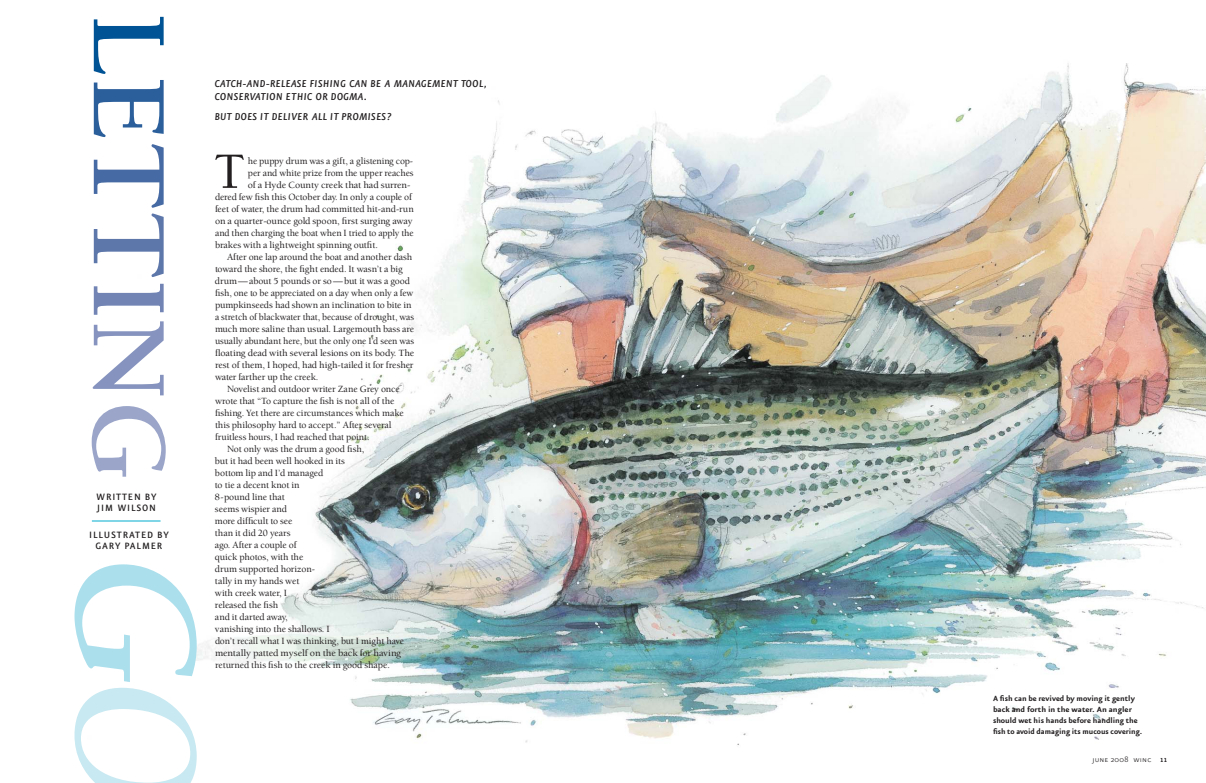
<style>
.page{position:relative;width:1206px;height:783px;background:#fff}
.page>*{position:absolute;margin:0;border:0;box-sizing:border-box;transform-origin:0 0}
.t1{font:italic 700 180px "Berkeley";color:#acdfec}
.t2{font:700 110px "Berkeley";color:#005495}
.t3{font:500 52.3px "Berkeley";color:#231f20}
.t4{font:italic 500 12px/13px "Eureka Sans";letter-spacing:.04em;color:#231f20}
.t5{font:500 11px/11px "Eureka Sans";letter-spacing:.08em;color:#231f20;text-align:center}
.t6{font:500 9.8px "Berkeley";letter-spacing:-.01em;color:#231f20}
.t7{font:500 9.8px "Berkeley";letter-spacing:-.01em;color:#231f20;scale:1.04 1}
.t8{font:9.5px "Eureka Sans Light Caps";letter-spacing:.02em;color:#231f20}
.t9{font:700 9px/11px "Eureka Sans";color:#231f20}
.s1{color:#2b5f9c}
.s2{color:#466aa3}
.s3{color:#5d77ab}
.s4{color:#7184b4}
.s5{color:#8593be}
.s6{color:#9aa5c9}
.s7{color:#c8e9f1}
.s8{font-family:"Eureka Sans";font-weight:300}
.s9{font-family:"Eureka Sans Bold Caps";font-size:7px}
</style>
<div class="page">
<img style="left:603px;top:63px;width:603px;height:682px">
<img style="left:91px;top:100px;width:512px;height:643px">
<h2 class="t2" style="left:171px;top:13px;width:470px;rotate:90deg">L<span class="s1">E</span><span class="s2">T</span><span class="s3">T</span><span class="s4">I</span><span class="s5">N</span><span class="s6">G</span></h2>
<p class="t5" style="left:97px;top:492px;width:61px;text-align:left">WRITTEN BY<br>JIM WILSON</p>
<p class="t5" style="left:89px;top:531px;width:81px">ILLUSTRATED BY<br>GARY PALMER</p>
<h1 class="t1" style="left:205px;top:557px;width:255px;rotate:90deg">G<span class="s7">O</span></h1>
<p class="t4" style="left:215px;top:78px;width:274px">CATCH-AND-RELEASE FISHING CAN BE A MANAGEMENT TOOL,<br>CONSERVATION ETHIC OR DOGMA.</p>
<p class="t4" style="left:215px;top:111px;width:178px">BUT DOES IT DELIVER ALL IT PROMISES?</p>
<h3 class="t3" style="left:214px;top:151px;width:33px">T</h3>
<p class="t6" style="left:248px;top:157px;width:167px">he puppy drum was a gift, a glistening cop-</p>
<p class="t6" style="left:248px;top:169px;width:167px">per and white prize from the upper reaches</p>
<p class="t6" style="left:248px;top:181px;width:164px">of a Hyde County creek that had surren -</p>
<p class="t6" style="left:215px;top:193px;width:199px">dered few fish this October day. In only a couple of</p>
<p class="t6" style="left:215px;top:205px;width:200px">feet of water, the drum had committed hit-and-run</p>
<p class="t6" style="left:215px;top:217px;width:199px">on a quarter-ounce gold spoon, first surging away</p>
<p class="t6" style="left:215px;top:229px;width:200px">and then charging the boat when I tried to apply the</p>
<p class="t6" style="left:215px;top:241px;width:164px">brakes with a lightweight spinning outfit.</p>
<p class="t6" style="left:227px;top:253px;width:187px">After one lap around the boat and another dash</p>
<p class="t6" style="left:215px;top:265px;width:189px">toward the shore, the fight ended. It wasn’t a big</p>
<p class="t6" style="left:215px;top:277px;width:197px">drum — about 5 pounds or so — but it was a good</p>
<p class="t6" style="left:215px;top:289px;width:200px">fish, one to be appreciated on a day when only a few</p>
<p class="t6" style="left:215px;top:301px;width:198px">pumpkinseeds had shown an inclination to bite in</p>
<p class="t6" style="left:215px;top:313px;width:201px">a stretch of blackwater that, because of drought, was</p>
<p class="t6" style="left:215px;top:325px;width:201px">much more saline than usual. Largemouth bass are</p>
<p class="t6" style="left:215px;top:337px;width:201px">usually abundant here, but the only one I’d seen was</p>
<p class="t6" style="left:215px;top:349px;width:201px">floating dead with several lesions on its body. The</p>
<p class="t6" style="left:215px;top:361px;width:200px">rest of them, I hoped, had high-tailed it for fresher</p>
<p class="t6" style="left:215px;top:373px;width:105px">water farther up the creek.</p>
<p class="t6" style="left:227px;top:385px;width:174px">Novelist and outdoor writer Zane Grey once</p>
<p class="t6" style="left:215px;top:397px;width:181px">wrote that “To capture the fish is not all of the</p>
<p class="t6" style="left:215px;top:409px;width:190px">fishing. Yet there are circumstances which make</p>
<p class="t6" style="left:215px;top:421px;width:178px">this philosophy hard to accept.” After several</p>
<p class="t6" style="left:215px;top:433px;width:156px">fruitless hours, I had reached that point.</p>
<p class="t6" style="left:227px;top:445px;width:139px">Not only was the drum a good fish,</p>
<p class="t6" style="left:215px;top:457px;width:132px">but it had been well hooked in its</p>
<p class="t6" style="left:215px;top:469px;width:110px">bottom lip and I’d managed</p>
<p class="t6" style="left:215px;top:481px;width:86px">to tie a decent knot in</p>
<p class="t6" style="left:215px;top:493px;width:71px">8-pound line that</p>
<p class="t6" style="left:215px;top:505px;width:74px">seems wispier and</p>
<p class="t6" style="left:215px;top:517px;width:79px">more difficult to see</p>
<p class="t6" style="left:215px;top:529px;width:77px">than it did 20 years</p>
<p class="t6" style="left:215px;top:541px;width:83px">ago. After a couple of</p>
<p class="t6" style="left:215px;top:553px;width:90px">quick photos, with the</p>
<p class="t6" style="left:215px;top:565px;width:102px">drum supported horizon -</p>
<p class="t6" style="left:215px;top:577px;width:86px">tally in my hands wet</p>
<p class="t6" style="left:215px;top:589px;width:73px">with creek water, I</p>
<p class="t6" style="left:215px;top:601px;width:65px">released the fish</p>
<p class="t6" style="left:215px;top:613px;width:74px">and it darted away,</p>
<p class="t6" style="left:215px;top:625px;width:116px">vanishing into the shal lows. I</p>
<p class="t6" style="left:215px;top:637px;width:191px">don’t recall what I was thinking, but I might have</p>
<p class="t7" style="left:215px;top:649px;width:180px">mentally patted myself on the back for having</p>
<p class="t6" style="left:215px;top:661px;width:177px">returned this fish to the creek in good shape.</p>
<p class="t9" style="left:993px;top:694px;width:151px">A fish can be revived by moving it gently back and forth in the water. An angler should wet his hands before handling the fish to avoid damaging its mucous covering.</p>
<p class="t8" style="left:1093px;top:755px;width:76px">june <span class="s8">2008</span> winc <span class="s9">11</span></p>
</div>
